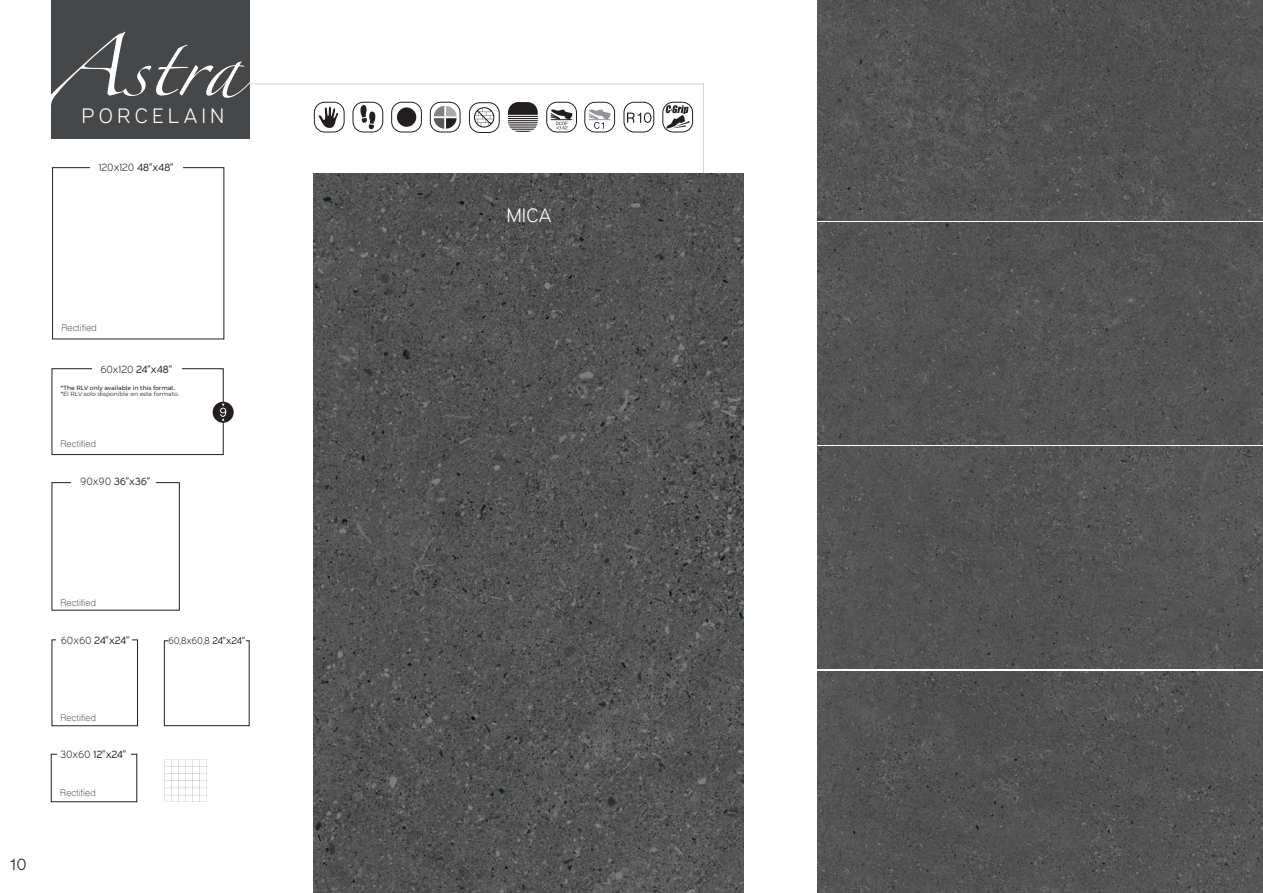
<style>
.page{position:relative;width:1263px;height:893px;background:#fff}
.page>*{position:absolute;margin:0;border:0;box-sizing:border-box;transform-origin:0 0}
.t1{font:54px "Zapfino";letter-spacing:.02em;color:#fff}
.t2{font:21px "Expressway Lt";letter-spacing:.19em;color:#fff}
.t3{font:19.5px "Expressway Lt";color:#fff}
.t4{font:700 15px "Shree Dev 0714";color:#3e3e3f}
.t5{font:10.5px "Expressway Bk";color:#231f20}
.t6{font:10.5px "Expressway Lt";color:#231f20}
.t7{font:9.75px "Expressway Lt";letter-spacing:-.01em;color:#231f20}
.t8{font:9px "Shree Dev 0714";letter-spacing:.02em;color:#3e3e3f}
.t9{font:6px "Montserrat";color:#231f20}
.t10{font:500 6px "Montserrat";color:#231f20}
.s1{font-family:"Expressway Bk"}
.s2{font-family:"Expressway Lt"}
</style>
<div class="page">
<div style="left:51px;top:0;width:198px;height:139px;background:#454749"></div>
<hr style="left:249px;top:84px;width:455px;height:1px;background:#acb1ae">
<hr style="left:703px;top:84px;width:1px;height:98px;background:#acb1ae">
<img style="left:314px;top:174px;width:430px;height:719px">
<div style="left:52px;top:167px;width:172px;height:172px;border:1px solid #231f20"></div>
<div style="left:52px;top:368px;width:171px;height:87px;border:1px solid #231f20"></div>
<div style="left:51px;top:754px;width:86px;height:48px;border:1px solid #231f20"></div>
<div style="left:52px;top:640px;width:86px;height:86px;border:1px solid #231f20"></div>
<div style="left:90px;top:158px;width:92px;height:19px;background:#fff"></div>
<div style="left:92px;top:359px;width:90px;height:20px;background:#fff"></div>
<div style="left:57px;top:747px;width:74px;height:14px;background:#fff"></div>
<div style="left:57px;top:631px;width:75px;height:20px;background:#fff"></div>
<svg style="left:164px;top:759px;width:43px;height:43px"></svg>
<div style="left:213px;top:402px;width:21px;height:21px;background:#231f20;border-radius:50%"></div>
<svg style="left:220px;top:404px;width:6px;height:17px"></svg>
<div style="left:164px;top:641px;width:85px;height:85px;border:1px solid #231f20"></div>
<div style="left:168px;top:631px;width:78px;height:16px;background:#fff"></div>
<div style="left:314px;top:102px;width:30px;height:30px;border:1px solid #231f20;border-radius:10px"></div>
<svg style="left:318px;top:107px;width:20px;height:22px"></svg>
<div style="left:353px;top:102px;width:30px;height:30px;border:1px solid #231f20;border-radius:10px"></div>
<svg style="left:360px;top:105px;width:15px;height:24px"></svg>
<div style="left:430px;top:102px;width:30px;height:30px;border:1px solid #231f20;border-radius:10px"></div>
<svg style="left:434px;top:106px;width:23px;height:23px"></svg>
<div style="left:469px;top:103px;width:30px;height:30px;border:1px solid #231f20;border-radius:10px"></div>
<svg style="left:474px;top:107px;width:20px;height:21px"></svg>
<div style="left:391px;top:102px;width:31px;height:30px;border:1px solid #231f20;border-radius:10px"></div>
<div style="left:397px;top:107px;width:19px;height:20px;background:#231f20;border-radius:50%"></div>
<div style="left:546px;top:102px;width:31px;height:30px;border:1px solid #231f20;border-radius:10px"></div>
<svg style="left:550px;top:109px;width:22px;height:20px"></svg>
<div style="left:585px;top:102px;width:30px;height:30px;border:1px solid #231f20;border-radius:10px"></div>
<svg style="left:589px;top:109px;width:22px;height:20px"></svg>
<div style="left:624px;top:102px;width:30px;height:30px;border:1px solid #231f20;border-radius:10px"></div>
<svg style="left:627px;top:112px;width:24px;height:11px"></svg>
<div style="left:663px;top:102px;width:30px;height:30px;border:1px solid #231f20;border-radius:10px"></div>
<svg style="left:666px;top:105px;width:24px;height:24px"></svg>
<svg style="left:508px;top:102px;width:30px;height:30px"></svg>
<img style="left:818px;top:223px;width:445px;height:221px">
<img style="left:818px;top:447px;width:445px;height:222px">
<img style="left:818px;top:671px;width:445px;height:222px">
<img style="left:818px;top:0;width:445px;height:220px">
<h1 class="t1" style="left:51px;top:45px;width:192px">Astra</h1>
<h2 class="t2" style="left:81px;top:100px;width:144px">PORCELAIN</h2>
<p class="t6" style="left:99px;top:160px;width:76px">120x120 <span class="s1">48”x48”</span></p>
<p class="t8" style="left:61px;top:322px;width:37px">Rectified</p>
<p class="t5" style="left:100px;top:361px;width:73px"><span class="s2">60x120</span> 24”x48”</p>
<p class="t10" style="left:61px;top:384px;width:116px">*The RLV only available in this format.</p>
<p class="t9" style="left:61px;top:390px;width:120px">*El RLV solo disponible en este formato.</p>
<p class="t8" style="left:60px;top:439px;width:37px">Rectified</p>
<p class="t5" style="left:80px;top:473px;width:72px"><span class="s2">90x90</span> 36”x36”</p>
<h3 class="t4" style="left:8px;top:856px;width:20px">10</h3>
<p class="t8" style="left:60px;top:597px;width:37px">Rectified</p>
<p class="t5" style="left:61px;top:632px;width:70px"><span class="s2">60x60</span> 24”x24”</p>
<p class="t8" style="left:60px;top:712px;width:37px">Rectified</p>
<p class="t5" style="left:60px;top:746px;width:68px"><span class="s2">30x60</span> 12”x24”</p>
<p class="t8" style="left:60px;top:788px;width:37px">Rectified</p>
<p class="t7" style="left:168px;top:633px;width:79px">60,8x60,8 <span class="s1">24”x24”</span></p>
<h3 class="t3" style="left:506px;top:200px;width:47px">MICA</h3>
</div>
